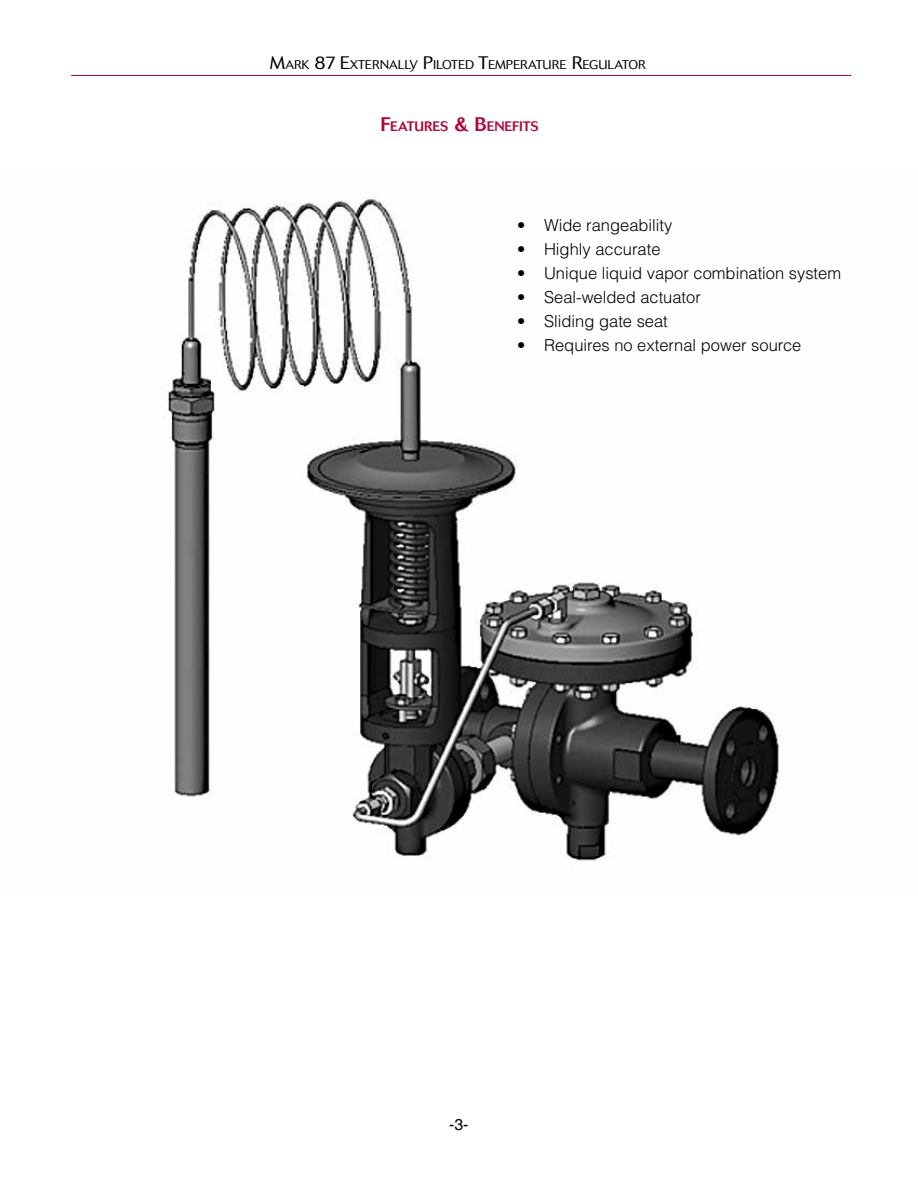
<style>
.page{position:relative;width:918px;height:1188px;background:#fff}
.page>*{position:absolute;margin:0;border:0;box-sizing:border-box;transform-origin:0 0}
.t1{font:300 16.5px "Helvetica LT Std";color:#000}
.t2{font:15.75px "Helvetica";color:#000}
.t3{font:500 13.65px "Cosmos BQ";color:#b30838}
.t4{font:300 12.6px "Cosmos BQ";color:#000}
.s1{font-size:18px}
.s2{font-size:19.5px}
</style>
<div class="page">
<hr style="left:71px;top:75px;width:780px;height:1px;background:#b30838">
<img style="left:168px;top:195px;width:617px;height:666px">
<p class="t4" style="left:270px;top:57px;width:227px"><span class="s1">M</span>ARK <span class="s1">87 E</span>XTERNALLY <span class="s1">P</span>ILOTED <span class="s1">T</span>EMPE</p>
<p class="t4" style="left:520px;top:57px;width:127px">RATURE <span class="s1">R</span>EGULATOR</p>
<p class="t3" style="left:380px;top:118px;width:160px"><span class="s2">F</span>EATURES <span class="s2">&amp; B</span>ENEFITS</p>
<p class="t1" style="left:517px;top:215px;width:157px">• Wide rangeability</p>
<p class="t1" style="left:517px;top:239px;width:145px">• Highly accurate</p>
<p class="t1" style="left:517px;top:263px;width:326px">• Unique liquid vapor combination system</p>
<p class="t1" style="left:517px;top:287px;width:185px">• Seal-welded actuator</p>
<p class="t1" style="left:517px;top:311px;width:152px">• Sliding gate seat</p>
<p class="t1" style="left:517px;top:335px;width:286px">• Requires no external power source</p>
<p class="t2" style="left:449px;top:1116px;width:21px">-3-</p>
</div>
